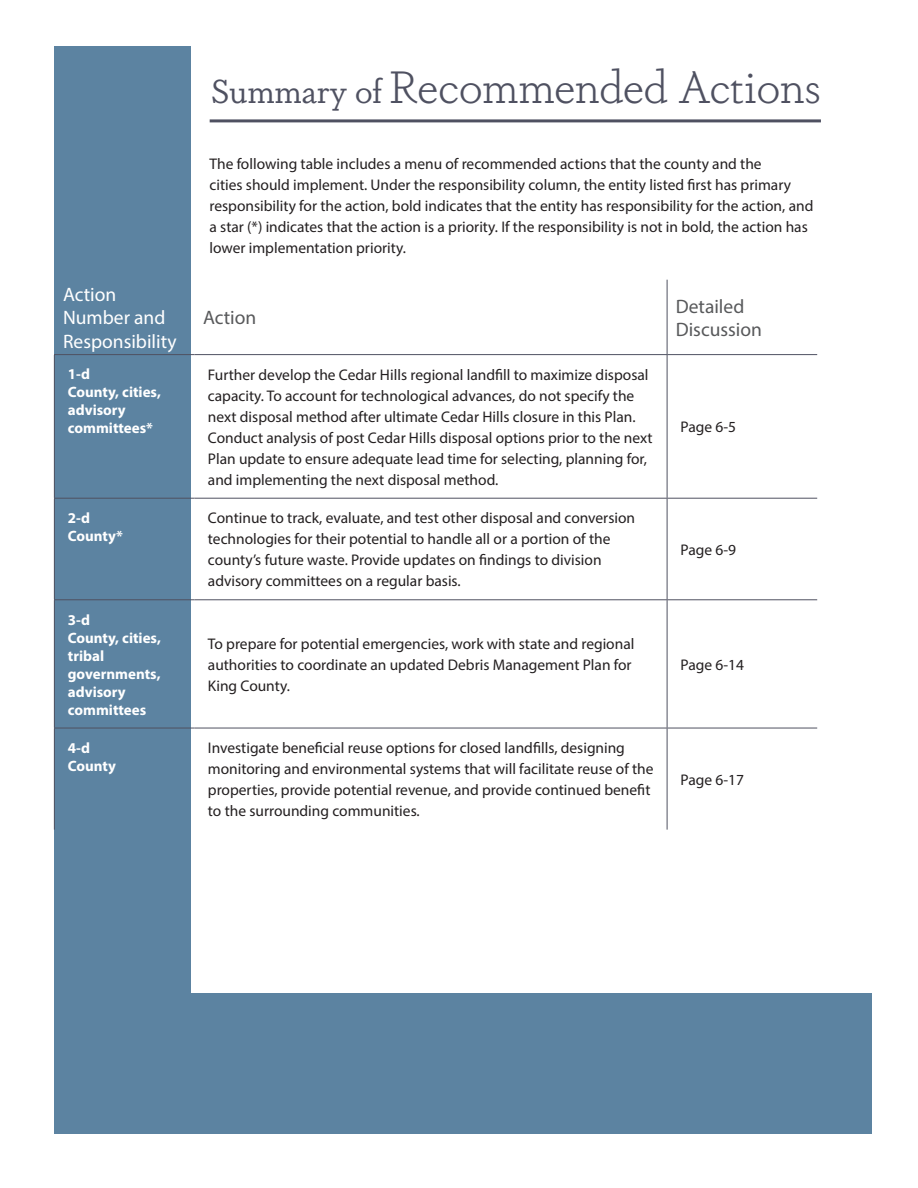
<style>
.page{position:relative;width:918px;height:1188px;background:#fff}
.page>*{position:absolute;margin:0;border:0;box-sizing:border-box;transform-origin:0 0}
.t1{font:300 45px "Dapifer";color:#4f5161}
.t2{font:19.5px/23.4px "Myriad Pro";color:#fff}
.t3{font:19.5px/23.4px "Myriad Pro";color:#58595b}
.t4{font:15.45px/21px "Myriad Pro";color:#231f20}
.t5{font:700 15px/18px "Myriad Pro";color:#fff}
.s1{font-weight:400;font-size:33px}
</style>
<div class="page">
<div style="left:54px;top:46px;width:818px;height:1088px;background:#5c83a1"></div>
<div style="left:191px;top:31px;width:687px;height:962px;background:#fff"></div>
<hr style="left:210px;top:119px;width:611px;height:3px;background:#4f5161">
<hr style="left:667px;top:280px;width:1px;height:74px;background:#4f5161">
<hr style="left:194px;top:354px;width:473px;height:1px;background:#4f5161">
<hr style="left:667px;top:354px;width:150px;height:1px;background:#4f5161">
<hr style="left:54px;top:354px;width:140px;height:1px;background:#4f5161">
<hr style="left:54px;top:355px;width:1px;height:143px;background:#4f5161">
<hr style="left:667px;top:355px;width:1px;height:143px;background:#4f5161">
<hr style="left:54px;top:498px;width:140px;height:1px;background:#4f5161">
<hr style="left:54px;top:499px;width:1px;height:100px;background:#4f5161">
<hr style="left:194px;top:498px;width:473px;height:1px;background:#4f5161">
<hr style="left:667px;top:498px;width:150px;height:1px;background:#4f5161">
<hr style="left:667px;top:499px;width:1px;height:100px;background:#4f5161">
<hr style="left:54px;top:599px;width:140px;height:1px;background:#4f5161">
<hr style="left:54px;top:600px;width:1px;height:128px;background:#4f5161">
<hr style="left:194px;top:599px;width:473px;height:1px;background:#4f5161">
<hr style="left:667px;top:599px;width:150px;height:1px;background:#4f5161">
<hr style="left:667px;top:600px;width:1px;height:128px;background:#4f5161">
<hr style="left:54px;top:728px;width:140px;height:1px;background:#4f5161">
<hr style="left:54px;top:728px;width:1px;height:102px;background:#4f5161">
<hr style="left:194px;top:728px;width:473px;height:1px;background:#4f5161">
<hr style="left:667px;top:728px;width:150px;height:1px;background:#4f5161">
<hr style="left:667px;top:728px;width:1px;height:102px;background:#4f5161">
<h1 class="t1" style="left:211px;top:58px;width:611px"><span class="s1">Summary of</span> Recommended Actions</h1>
<p class="t2" style="left:63px;top:283px;width:115px">Action<br>Number and<br>Responsibility</p>
<p class="t4" style="left:210px;top:153px;width:605px">The following table includes a menu of recommended actions that the county and the<br>cities should implement. Under the responsibility column, the entity listed first has primary responsibility for the action, bold indicates that the entity has responsibility for the action, and a star (*) indicates that the action is a priority. If the responsibility is not in bold, the action has lower implementation priority.</p>
<p class="t3" style="left:203px;top:306px;width:55px">Action</p>
<p class="t3" style="left:676px;top:294px;width:88px">Detailed<br>Discussion</p>
<p class="t5" style="left:68px;top:365px;width:95px">1-d<br>County, cities, advisory committees*</p>
<p class="t4" style="left:208px;top:364px;width:446px">Further develop the Cedar Hills regional landfill to maximize disposal capacity. To account for technological advances, do not specify the next disposal method after ultimate Cedar Hills closure in this Plan.<br>Conduct analysis of post Cedar Hills disposal options prior to the next Plan update to ensure adequate lead time for selecting, planning for, and implementing the next disposal method.</p>
<p class="t5" style="left:68px;top:508px;width:56px">2-d<br>County*</p>
<p class="t4" style="left:208px;top:507px;width:429px">Continue to track, evaluate, and test other disposal and conversion technologies for their potential to handle all or a portion of the county’s future waste. Provide updates on findings to division advisory committees on a regular basis.</p>
<p class="t5" style="left:68px;top:610px;width:95px">3-d<br>County, cities, tribal governments, advisory committees</p>
<p class="t4" style="left:208px;top:633px;width:428px">To prepare for potential emergencies, work with state and regional authorities to coordinate an updated Debris Management Plan for<br>King County.</p>
<p class="t5" style="left:68px;top:738px;width:50px">4-d<br>County</p>
<p class="t4" style="left:208px;top:737px;width:447px">Investigate beneficial reuse options for closed landfills, designing monitoring and environmental systems that will facilitate reuse of the properties, provide potential revenue, and provide continued benefit to the surrounding communities.</p>
<p class="t4" style="left:681px;top:416px;width:57px">Page 6-5</p>
<p class="t4" style="left:681px;top:539px;width:57px">Page 6-9</p>
<p class="t4" style="left:681px;top:654px;width:65px">Page 6-14</p>
<p class="t4" style="left:681px;top:769px;width:65px">Page 6-17</p>
</div>
